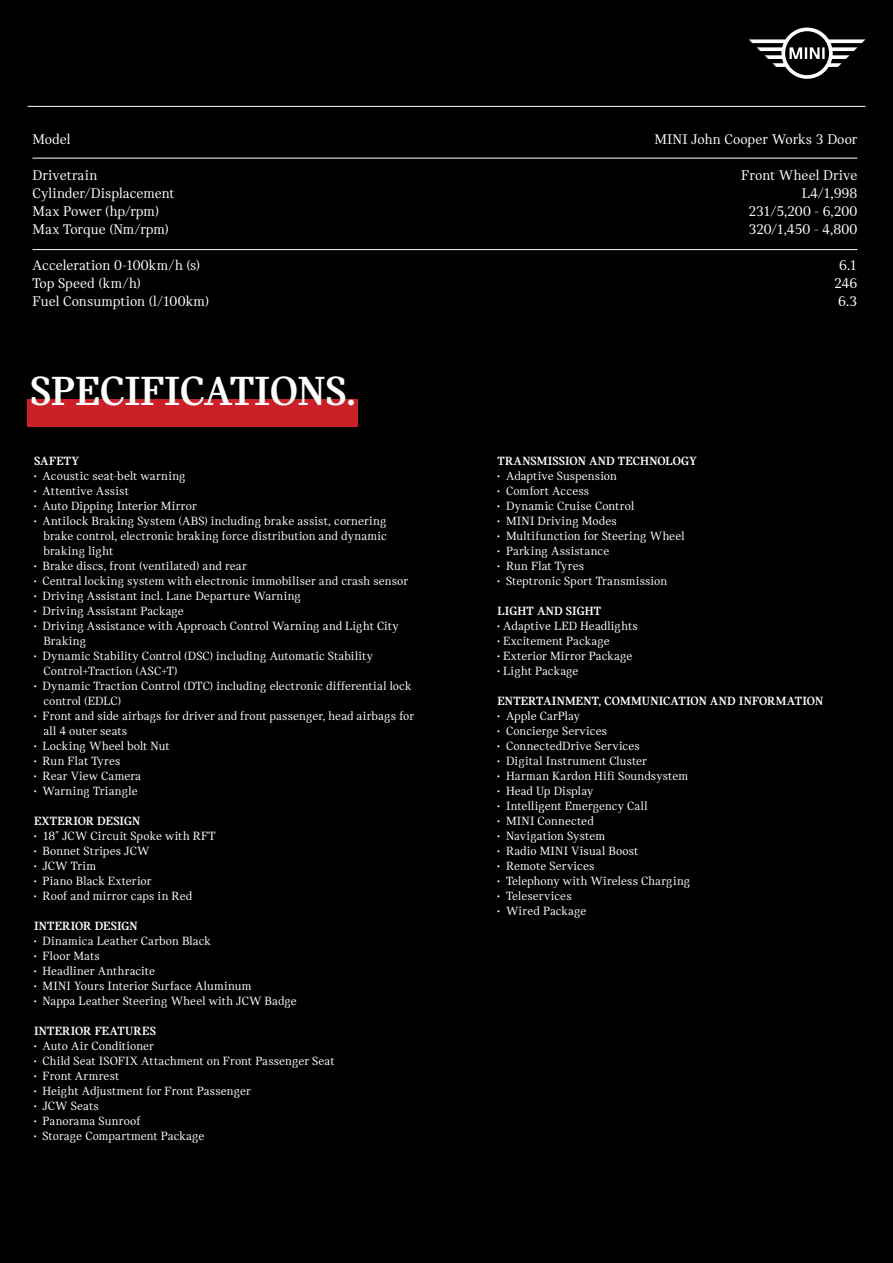
<style>
.page{position:relative;width:893px;height:1263px;background:#000}
.page>*{position:absolute;margin:0;border:0;box-sizing:border-box;transform-origin:0 0}
.t1{font:700 43.5px "MINI Serif";color:#fff}
.t2{font:15px "MINI Serif";letter-spacing:.005em;color:#fff}
.t3{font:12.75px/15px "MINI Serif";letter-spacing:.01em;color:#fff}
.t4{font:700 12.75px "MINI Serif";letter-spacing:.015em;color:#fff}
.t5{font:12.75px "MINI Serif";letter-spacing:.03em;color:#fff}
</style>
<div class="page">
<hr style="left:32px;top:158px;width:825px;height:1px;background:#fff">
<hr style="left:32px;top:249px;width:825px;height:1px;background:#fff">
<div style="left:28px;top:399px;width:330px;height:28px;background:#cb2027"></div>
<svg style="left:749px;top:28px;width:116px;height:51px"></svg>
<hr style="left:28px;top:106px;width:837px;height:1px;background:#fff">
<p class="t2" style="left:32px;top:131px;width:40px">Model</p>
<p class="t2" style="left:654px;top:131px;width:204px">MINI John Cooper Works 3 Door</p>
<p class="t2" style="left:32px;top:167px;width:66px">Drivetrain</p>
<p class="t2" style="left:741px;top:167px;width:118px">Front Wheel Drive</p>
<p class="t2" style="left:32px;top:185px;width:144px">Cylinder/Displacement</p>
<p class="t2" style="left:802px;top:185px;width:57px">L4/1,998</p>
<p class="t2" style="left:32px;top:203px;width:128px">Max Power (hp/rpm)</p>
<p class="t2" style="left:748px;top:203px;width:110px">231/5,200 - 6,200</p>
<p class="t2" style="left:32px;top:221px;width:138px">Max Torque (Nm/rpm)</p>
<p class="t2" style="left:749px;top:221px;width:110px">320/1,450 - 4,800</p>
<p class="t2" style="left:32px;top:257px;width:169px">Acceleration 0-100km/h (s)</p>
<p class="t2" style="left:839px;top:257px;width:20px">6.1</p>
<p class="t2" style="left:32px;top:275px;width:110px">Top Speed (km/h)</p>
<p class="t2" style="left:834px;top:275px;width:25px">246</p>
<p class="t2" style="left:32px;top:293px;width:178px">Fuel Consumption (l/100km)</p>
<p class="t2" style="left:838px;top:293px;width:21px">6.3</p>
<h1 class="t1" style="left:30px;top:367px;width:328px">SPECIFICATIONS.</h1>
<p class="t4" style="left:34px;top:454px;width:47px">SAFETY</p>
<p class="t3" style="left:34px;top:468px;width:153px">• Acoustic seat-belt warning</p>
<p class="t3" style="left:34px;top:483px;width:96px">• Attentive Assist</p>
<p class="t3" style="left:34px;top:498px;width:164px">• Auto Dipping Interior Mirror</p>
<p class="t3" style="left:43px;top:513px;width:345px;text-align:justify;text-indent:-9px">• Antilock Braking System (ABS) including brake assist, cornering brake control, electronic braking force distribution and dynamic braking light</p>
<p class="t3" style="left:34px;top:558px;width:214px">• Brake discs, front (ventilated) and rear</p>
<p class="t3" style="left:34px;top:573px;width:375px">• Central locking system with electronic immobiliser and crash sensor</p>
<p class="t3" style="left:34px;top:588px;width:269px">• Driving Assistant incl. Lane Departure Warning</p>
<p class="t3" style="left:34px;top:603px;width:151px">• Driving Assistant Package</p>
<p class="t3" style="left:43px;top:618px;width:357px;text-indent:-9px">• Driving Assistance with Approach Control Warning and Light City<br>Braking</p>
<p class="t3" style="left:43px;top:648px;width:331px;text-indent:-9px">• Dynamic Stability Control (DSC) including Automatic Stability<br>Control+Traction (ASC+T)</p>
<p class="t3" style="left:43px;top:678px;width:369px;text-indent:-9px">• Dynamic Traction Control (DTC) including electronic differential lock control (EDLC)</p>
<p class="t3" style="left:43px;top:708px;width:372px;text-indent:-9px">• Front and side airbags for driver and front passenger, head airbags for all 4 outer seats</p>
<p class="t3" style="left:34px;top:738px;width:137px">• Locking Wheel bolt Nut</p>
<p class="t3" style="left:34px;top:753px;width:88px">• Run Flat Tyres</p>
<p class="t3" style="left:34px;top:768px;width:108px">• Rear View Camera</p>
<p class="t5" style="left:34px;top:784px;width:105px">• Warning Triangle</p>
<p class="t4" style="left:34px;top:814px;width:108px">EXTERIOR DESIGN</p>
<p class="t3" style="left:34px;top:828px;width:183px">• 18" JCW Circuit Spoke with RFT</p>
<p class="t3" style="left:34px;top:843px;width:117px">• Bonnet Stripes JCW</p>
<p class="t3" style="left:34px;top:858px;width:64px">• JCW Trim</p>
<p class="t3" style="left:34px;top:873px;width:119px">• Piano Black Exterior</p>
<p class="t3" style="left:34px;top:888px;width:160px">• Roof and mirror caps in Red</p>
<p class="t4" style="left:34px;top:918px;width:105px">INTERIOR DESIGN</p>
<p class="t3" style="left:34px;top:933px;width:178px">• Dinamica Leather Carbon Black</p>
<p class="t3" style="left:34px;top:948px;width:67px">• Floor Mats</p>
<p class="t3" style="left:34px;top:963px;width:123px">• Headliner Anthracite</p>
<p class="t3" style="left:34px;top:978px;width:219px">• MINI Yours Interior Surface Aluminum</p>
<p class="t3" style="left:34px;top:993px;width:264px">• Nappa Leather Steering Wheel with JCW Badge</p>
<p class="t4" style="left:34px;top:1023px;width:123px">INTERIOR FEATURES</p>
<p class="t3" style="left:34px;top:1038px;width:121px">• Auto Air Conditioner</p>
<p class="t3" style="left:34px;top:1053px;width:302px">• Child Seat ISOFIX Attachment on Front Passenger Seat</p>
<p class="t3" style="left:34px;top:1068px;width:87px">• Front Armrest</p>
<p class="t3" style="left:34px;top:1083px;width:218px">• Height Adjustment for Front Passenger</p>
<p class="t3" style="left:34px;top:1098px;width:66px">• JCW Seats</p>
<p class="t3" style="left:34px;top:1113px;width:108px">• Panorama Sunroof</p>
<p class="t3" style="left:34px;top:1128px;width:172px">• Storage Compartment Package</p>
<p class="t4" style="left:497px;top:453px;width:201px">TRANSMISSION AND TECHNOLOGY</p>
<p class="t3" style="left:497px;top:468px;width:121px">• Adaptive Suspension</p>
<p class="t3" style="left:497px;top:483px;width:93px">• Comfort Access</p>
<p class="t3" style="left:497px;top:498px;width:138px">• Dynamic Cruise Control</p>
<p class="t3" style="left:497px;top:513px;width:121px">• MINI Driving Modes</p>
<p class="t3" style="left:497px;top:528px;width:189px">• Multifunction for Steering Wheel</p>
<p class="t3" style="left:497px;top:543px;width:113px">• Parking Assistance</p>
<p class="t3" style="left:497px;top:558px;width:88px">• Run Flat Tyres</p>
<p class="t3" style="left:497px;top:573px;width:171px">• Steptronic Sport Transmission</p>
<p class="t4" style="left:497px;top:603px;width:105px">LIGHT AND SIGHT</p>
<p class="t3" style="left:497px;top:618px;width:142px">• Adaptive LED Headlights</p>
<p class="t3" style="left:497px;top:633px;width:114px">• Excitement Package</p>
<p class="t3" style="left:497px;top:648px;width:136px">• Exterior Mirror Package</p>
<p class="t3" style="left:497px;top:663px;width:83px">• Light Package</p>
<p class="t4" style="left:497px;top:693px;width:327px">ENTERTAINMENT, COMMUNICATION AND INFORMATION</p>
<p class="t3" style="left:497px;top:708px;width:84px">• Apple CarPlay</p>
<p class="t3" style="left:497px;top:723px;width:111px">• Concierge Services</p>
<p class="t3" style="left:497px;top:738px;width:144px">• ConnectedDrive Services</p>
<p class="t3" style="left:497px;top:753px;width:151px">• Digital Instrument Cluster</p>
<p class="t3" style="left:497px;top:768px;width:192px">• Harman Kardon Hifi Soundsystem</p>
<p class="t3" style="left:497px;top:783px;width:97px">• Head Up Display</p>
<p class="t3" style="left:497px;top:798px;width:152px">• Intelligent Emergency Call</p>
<p class="t3" style="left:497px;top:813px;width:98px">• MINI Connected</p>
<p class="t3" style="left:497px;top:828px;width:109px">• Navigation System</p>
<p class="t3" style="left:497px;top:843px;width:142px">• Radio MINI Visual Boost</p>
<p class="t3" style="left:497px;top:858px;width:99px">• Remote Services</p>
<p class="t3" style="left:497px;top:873px;width:194px">• Telephony with Wireless Charging</p>
<p class="t3" style="left:497px;top:888px;width:76px">• Teleservices</p>
<p class="t3" style="left:497px;top:903px;width:91px">• Wired Package</p>
</div>
